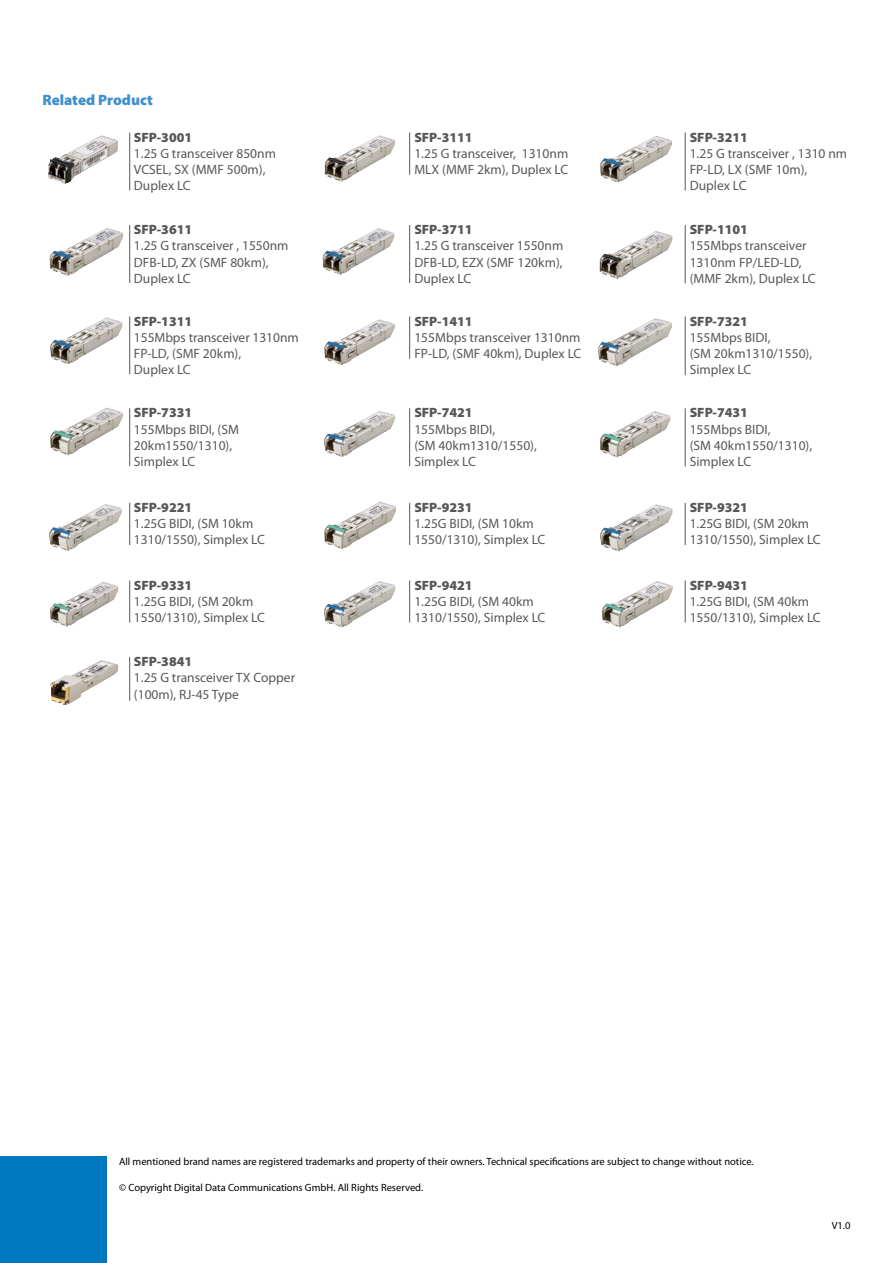
<style>
.page{position:relative;width:893px;height:1263px;background:#fff}
.page>*{position:absolute;margin:0;border:0;box-sizing:border-box;transform-origin:0 0}
.t1{font:900 15px "Myriad Pro";color:#3e8fce}
.t2{font:13.5px/16.2px "Myriad Pro";color:#595757}
.t3{font:900 13.5px "Myriad Pro";color:#595757}
.t4{font:10.5px "Myriad Pro";color:#000}
</style>
<div class="page">
<div style="left:0;top:1157px;width:106px;height:106px;background:#0079c2"></div>
<hr style="left:129px;top:133px;width:1px;height:57px;background:#595757">
<hr style="left:409px;top:133px;width:1px;height:42px;background:#595757">
<hr style="left:685px;top:133px;width:1px;height:58px;background:#595757">
<hr style="left:129px;top:225px;width:1px;height:58px;background:#595757">
<hr style="left:685px;top:225px;width:1px;height:58px;background:#595757">
<hr style="left:129px;top:316px;width:1px;height:58px;background:#595757">
<hr style="left:685px;top:316px;width:1px;height:59px;background:#595757">
<hr style="left:129px;top:408px;width:1px;height:58px;background:#595757">
<hr style="left:685px;top:408px;width:1px;height:58px;background:#595757">
<hr style="left:409px;top:503px;width:1px;height:42px;background:#595757">
<hr style="left:409px;top:580px;width:1px;height:42px;background:#595757">
<hr style="left:129px;top:657px;width:1px;height:44px;background:#595757">
<hr style="left:129px;top:580px;width:1px;height:43px;background:#595757">
<hr style="left:685px;top:580px;width:1px;height:43px;background:#595757">
<hr style="left:129px;top:503px;width:1px;height:42px;background:#595757">
<hr style="left:409px;top:408px;width:1px;height:58px;background:#595757">
<hr style="left:409px;top:316px;width:1px;height:43px;background:#595757">
<hr style="left:409px;top:225px;width:1px;height:58px;background:#595757">
<hr style="left:685px;top:503px;width:1px;height:42px;background:#595757">
<img style="left:599px;top:231px;width:74px;height:48px">
<img style="left:48px;top:135px;width:70px;height:49px">
<img style="left:324px;top:135px;width:71px;height:47px">
<img style="left:600px;top:135px;width:72px;height:48px">
<img style="left:49px;top:228px;width:75px;height:48px">
<img style="left:322px;top:228px;width:73px;height:47px">
<img style="left:50px;top:317px;width:73px;height:48px">
<img style="left:324px;top:319px;width:71px;height:46px">
<img style="left:598px;top:318px;width:74px;height:48px">
<img style="left:50px;top:407px;width:73px;height:49px">
<img style="left:324px;top:411px;width:71px;height:46px">
<img style="left:600px;top:411px;width:70px;height:47px">
<img style="left:49px;top:504px;width:73px;height:47px">
<img style="left:324px;top:502px;width:72px;height:47px">
<img style="left:600px;top:504px;width:73px;height:48px">
<img style="left:50px;top:582px;width:69px;height:45px">
<img style="left:324px;top:581px;width:72px;height:47px">
<img style="left:602px;top:581px;width:71px;height:46px">
<img style="left:50px;top:660px;width:68px;height:45px">
<p class="t1" style="left:43px;top:90px;width:112px">Related Product</p>
<p class="t3" style="left:134px;top:128px;width:60px">SFP-3001</p>
<p class="t2" style="left:134px;top:145px;width:143px">1.25 G transceiver 850nm<br>VCSEL, SX (MMF 500m),<br>Duplex LC</p>
<p class="t3" style="left:134px;top:221px;width:60px">SFP-3611</p>
<p class="t2" style="left:134px;top:238px;width:156px">1.25 G transceiver , 1550nm<br>DFB-LD, ZX (SMF 80km),<br>Duplex LC</p>
<p class="t3" style="left:134px;top:312px;width:60px">SFP-1311</p>
<p class="t2" style="left:134px;top:329px;width:166px">155Mbps transceiver 1310nm<br>FP-LD, (SMF 20km),<br>Duplex LC</p>
<p class="t3" style="left:134px;top:404px;width:60px">SFP-7331</p>
<p class="t2" style="left:134px;top:421px;width:106px">155Mbps BIDI, (SM<br>20km1550/1310),<br>Simplex LC</p>
<p class="t3" style="left:134px;top:498px;width:60px">SFP-9221</p>
<p class="t2" style="left:134px;top:515px;width:132px">1.25G BIDI, (SM 10km<br>1310/1550), Simplex LC</p>
<p class="t3" style="left:134px;top:576px;width:60px">SFP-9331</p>
<p class="t2" style="left:134px;top:593px;width:132px">1.25G BIDI, (SM 20km<br>1550/1310), Simplex LC</p>
<p class="t3" style="left:134px;top:653px;width:60px">SFP-3841</p>
<p class="t2" style="left:134px;top:669px;width:163px">1.25 G transceiver TX Copper (100m), RJ-45 Type</p>
<p class="t3" style="left:414px;top:128px;width:60px">SFP-3111</p>
<p class="t2" style="left:414px;top:145px;width:155px">1.25 G transceiver, 1310nm<br>MLX (MMF 2km), Duplex LC</p>
<p class="t3" style="left:414px;top:221px;width:60px">SFP-3711</p>
<p class="t2" style="left:414px;top:238px;width:150px;text-align:justify">1.25 G transceiver 1550nm DFB-LD, EZX (SMF 120km), Duplex LC</p>
<p class="t3" style="left:414px;top:312px;width:60px">SFP-1411</p>
<p class="t2" style="left:414px;top:329px;width:169px">155Mbps transceiver 1310nm<br>FP-LD, (SMF 40km), Duplex LC</p>
<p class="t3" style="left:414px;top:404px;width:60px">SFP-7421</p>
<p class="t2" style="left:414px;top:421px;width:124px">155Mbps BIDI,<br>(SM 40km1310/1550),<br>Simplex LC</p>
<p class="t3" style="left:414px;top:498px;width:60px">SFP-9231</p>
<p class="t2" style="left:414px;top:515px;width:132px">1.25G BIDI, (SM 10km<br>1550/1310), Simplex LC</p>
<p class="t3" style="left:414px;top:576px;width:60px">SFP-9421</p>
<p class="t2" style="left:414px;top:593px;width:132px">1.25G BIDI, (SM 40km<br>1310/1550), Simplex LC</p>
<p class="t3" style="left:690px;top:128px;width:60px">SFP-3211</p>
<p class="t2" style="left:690px;top:145px;width:159px">1.25 G transceiver , 1310 nm<br>FP-LD, LX (SMF 10m),<br>Duplex LC</p>
<p class="t3" style="left:690px;top:221px;width:60px">SFP-1101</p>
<p class="t2" style="left:690px;top:238px;width:128px">155Mbps transceiver<br>1310nm FP/LED-LD, (MMF 2km), Duplex LC</p>
<p class="t3" style="left:690px;top:312px;width:60px">SFP-7321</p>
<p class="t2" style="left:690px;top:329px;width:124px">155Mbps BIDI,<br>(SM 20km1310/1550),<br>Simplex LC</p>
<p class="t3" style="left:690px;top:404px;width:60px">SFP-7431</p>
<p class="t2" style="left:690px;top:421px;width:124px">155Mbps BIDI,<br>(SM 40km1550/1310),<br>Simplex LC</p>
<p class="t3" style="left:690px;top:498px;width:60px">SFP-9321</p>
<p class="t2" style="left:690px;top:515px;width:132px">1.25G BIDI, (SM 20km<br>1310/1550), Simplex LC</p>
<p class="t3" style="left:690px;top:576px;width:60px">SFP-9431</p>
<p class="t2" style="left:690px;top:593px;width:132px">1.25G BIDI, (SM 40km<br>1550/1310), Simplex LC</p>
<p class="t4" style="left:119px;top:1155px;width:636px">All mentioned brand names are registered trademarks and property of their owners. Technical specifications are subject to change without notice.</p>
<p class="t4" style="left:119px;top:1181px;width:306px">© Copyright Digital Data Communications GmbH. All Rights Reserved.</p>
<p class="t4" style="left:832px;top:1219px;width:20px">V1.0</p>
</div>
